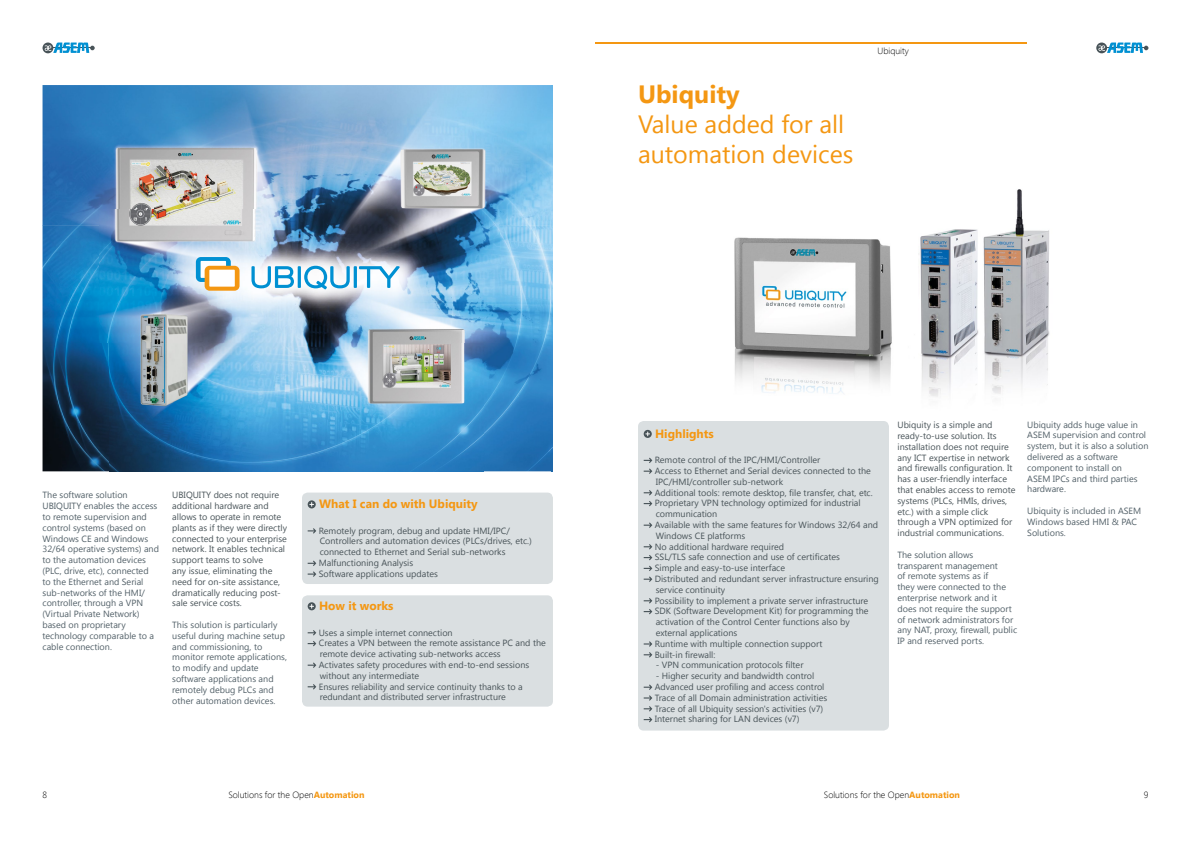
<style>
.page{position:relative;width:1191px;height:842px;background:#fff}
.page>*{position:absolute;margin:0;border:0;box-sizing:border-box;transform-origin:0 0}
.t1{font:25px/30px "Segoe UI";color:#f49712}
.t2{font:700 25px "Segoe UI";color:#f49712}
.t3{font:700 12px "Segoe UI";color:#f49712}
.t4{font:9px/10.8px "Segoe UI";color:#485358}
.t5{font:9px/10.8px "Segoe UI";color:#526068}
.t6{font:300 9px "Segoe UI";color:#000}
.s1{font-weight:700;color:#f49712}
</style>
<div class="page">
<hr style="left:595px;top:42px;width:432px;height:1px;background:#f49712">
<div style="left:43px;top:43px;width:10px;height:10px;background:#485358;border-radius:50%"></div>
<svg style="left:44px;top:42px;width:51px;height:11px"></svg>
<div style="left:1096px;top:43px;width:11px;height:10px;background:#485358;border-radius:50%"></div>
<svg style="left:1098px;top:42px;width:50px;height:11px"></svg>
<img style="left:734px;top:189px;width:316px;height:234px">
<img style="left:551px;top:85px;width:2px;height:386px">
<img style="left:43px;top:85px;width:508px;height:140px">
<img style="left:43px;top:225px;width:67px;height:246px">
<img style="left:484px;top:225px;width:67px;height:246px">
<img style="left:110px;top:343px;width:374px;height:128px">
<img style="left:99px;top:209px;width:401px;height:134px">
<svg style="left:251px;top:266px;width:43px;height:22px"></svg>
<hr style="left:298px;top:266px;width:3px;height:22px;background:#0090d2">
<svg style="left:304px;top:266px;width:46px;height:23px"></svg>
<hr style="left:354px;top:266px;width:3px;height:22px;background:#0090d2">
<svg style="left:359px;top:266px;width:41px;height:22px"></svg>
<svg style="left:196px;top:257px;width:43px;height:34px"></svg>
<div style="left:302px;top:493px;width:251px;height:91px;background:#dadfe1;border-radius:6px"></div>
<svg style="left:308px;top:500px;width:8px;height:8px"></svg>
<svg style="left:309px;top:502px;width:5px;height:5px"></svg>
<svg style="left:308px;top:528px;width:8px;height:6px"></svg>
<svg style="left:308px;top:560px;width:8px;height:17px"></svg>
<div style="left:302px;top:595px;width:251px;height:112px;background:#dadfe1;border-radius:6px"></div>
<div style="left:308px;top:602px;width:8px;height:8px;background:#485358;border-radius:50%"></div>
<svg style="left:309px;top:604px;width:5px;height:5px"></svg>
<svg style="left:308px;top:630px;width:8px;height:5px"></svg>
<svg style="left:308px;top:641px;width:8px;height:5px"></svg>
<svg style="left:308px;top:662px;width:8px;height:6px"></svg>
<svg style="left:308px;top:684px;width:8px;height:5px"></svg>
<div style="left:638px;top:421px;width:251px;height:309px;background:#dadfe1;border-radius:6px"></div>
<svg style="left:643px;top:430px;width:9px;height:8px"></svg>
<svg style="left:645px;top:432px;width:5px;height:4px"></svg>
<svg style="left:643px;top:458px;width:9px;height:16px"></svg>
<svg style="left:643px;top:490px;width:9px;height:5px"></svg>
<svg style="left:643px;top:501px;width:9px;height:5px"></svg>
<svg style="left:643px;top:522px;width:9px;height:6px"></svg>
<svg style="left:643px;top:544px;width:9px;height:5px"></svg>
<svg style="left:643px;top:555px;width:9px;height:5px"></svg>
<svg style="left:643px;top:566px;width:9px;height:16px"></svg>
<svg style="left:643px;top:598px;width:9px;height:5px"></svg>
<svg style="left:643px;top:609px;width:9px;height:5px"></svg>
<svg style="left:643px;top:641px;width:9px;height:16px"></svg>
<svg style="left:643px;top:684px;width:9px;height:27px"></svg>
<svg style="left:643px;top:717px;width:9px;height:5px"></svg>
<h1 class="t2" style="left:638px;top:77px;width:103px">Ubiquity</h1>
<h1 class="t1" style="left:638px;top:108px;width:217px">Value added for all automation devices</h1>
<p class="t6" style="left:877px;top:45px;width:33px">Ubiquity</p>
<p class="t5" style="left:43px;top:489px;width:118px">The software solution<br>UBIQUITY enables the access to remote supervision and control systems (based on<br>Windows CE and Windows<br>32/64 operative systems) and to the automation devices (PLC, drive, etc), connected to the Ethernet and Serial sub-networks of the HMI/ controller, through a VPN (Virtual Private Network) based on proprietary technology comparable to a cable connection.</p>
<h2 class="t3" style="left:319px;top:496px;width:160px">What I can do with Ubiquity</h2>
<p class="t4" style="left:172px;top:489px;width:116px">UBIQUITY does not require additional hardware and allows to operate in remote plants as if they were directly connected to your enterprise network. It enables technical support teams to solve<br>any issue, eliminating the need for on-site assistance, dramatically reducing post&shy;sale service costs.</p>
<p class="t5" style="left:172px;top:619px;width:116px">This solution is particularly useful during machine setup and commissioning, to monitor remote applications, to modify and update software applications and remotely debug PLCs and other automation devices.</p>
<p class="t4" style="left:319px;top:525px;width:214px">Remotely program, debug and update HMI/IPC/ Controllers and automation devices (PLCs/drives, etc.) connected to Ethernet and Serial sub-networks Malfunctioning Analysis<br>Software applications updates</p>
<h2 class="t3" style="left:319px;top:597px;width:76px">How it works</h2>
<p class="t4" style="left:319px;top:626px;width:229px">Uses a simple internet connection<br>Creates a VPN between the remote assistance PC and the remote device activating sub-networks access<br>Activates safety procedures with end-to-end sessions without any intermediate<br>Ensures reliability and service continuity thanks to a redundant and distributed server infrastructure</p>
<h2 class="t3" style="left:655px;top:425px;width:60px">Highlights</h2>
<p class="t4" style="left:655px;top:454px;width:225px">Remote control of the IPC/HMI/Controller<br>Access to Ethernet and Serial devices connected to the IPC/HMI/controller sub-network<br>Additional tools: remote desktop, file transfer, chat, etc.<br>Proprietary VPN technology optimized for industrial communication<br>Available with the same features for Windows 32/64 and Windows CE platforms<br>No additional hardware required<br>SSL/TLS safe connection and use of certificates<br>Simple and easy-to-use interface<br>Distributed and redundant server infrastructure ensuring service continuity<br>Possibility to implement a private server infrastructure SDK (Software Development Kit) for programming the activation of the Control Center functions also by external applications<br>Runtime with multiple connection support<br>Built-in firewall:</p>
<p class="t4" style="left:655px;top:659px;width:149px">- VPN communication protocols filter</p>
<p class="t4" style="left:655px;top:670px;width:174px">- Higher security and bandwidth control Advanced user profiling and access control Trace of all Domain administration activities Trace of all Ubiquity session's activities (v7)<br>Internet sharing for LAN devices (v7)</p>
<p class="t4" style="left:897px;top:419px;width:119px">Ubiquity is a simple and ready-to-use solution. Its installation does not require any ICT expertise in network and firewalls configuration. It has a user-friendly interface that enables access to remote systems (PLCs, HMIs, drives, etc.) with a simple click through a VPN optimized for industrial communications.</p>
<p class="t5" style="left:897px;top:549px;width:121px">The solution allows transparent management<br>of remote systems as if<br>they were connected to the enterprise network and it does not require the support of network administrators for any NAT, proxy, firewall, public<br>IP and reserved ports.</p>
<p class="t5" style="left:1027px;top:419px;width:123px">Ubiquity adds huge value in<br>ASEM supervision and control system, but it is also a solution delivered as a software component to install on<br>ASEM IPCs and third parties hardware.</p>
<p class="t5" style="left:1027px;top:505px;width:115px">Ubiquity is included in ASEM<br>Windows based HMI &amp; PAC<br>Solutions.</p>
<p class="t6" style="left:43px;top:788px;width:6px">8</p>
<p class="t6" style="left:824px;top:788px;width:138px">Solutions for the Open<span class="s1">Automation</span></p>
<p class="t6" style="left:1143px;top:788px;width:6px">9</p>
<p class="t6" style="left:228px;top:788px;width:138px">Solutions for the Open<span class="s1">Automation</span></p>
</div>
